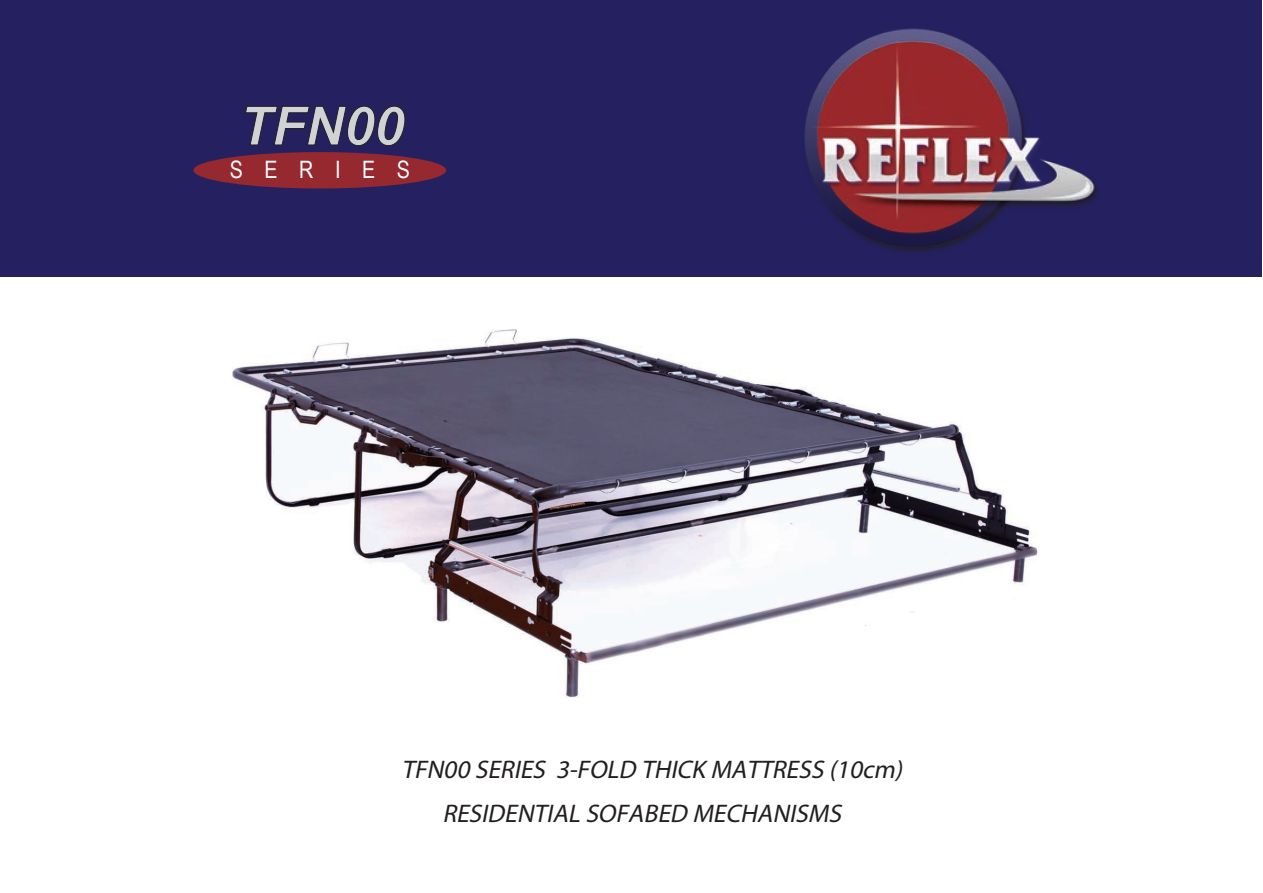
<style>
.page{position:relative;width:1263px;height:893px;background:#fff}
.page>*{position:absolute;margin:0;border:0;box-sizing:border-box;transform-origin:0 0}
.t1{font:italic 700 54px "Arial";color:#d1d2d4}
.t2{font:italic 600 25.5px/43.7px "Franklin Gothic";color:#231f20}
.t3{font:24px "Arial Narrow";letter-spacing:.9em;color:#fff}
</style>
<div class="page">
<div style="left:0;top:0;width:1261px;height:276px;background:#252161"></div>
<div style="left:193px;top:152px;width:253px;height:36px;background:#96282f;border-radius:50%"></div>
<img style="left:805px;top:28px;width:293px;height:225px">
<svg style="left:245px;top:106px;width:160px;height:40px"></svg>
<img style="left:233px;top:329px;width:804px;height:368px">
<h1 class="t1" style="left:239px;top:96px;width:167px">TFN00</h1>
<p class="t3" style="left:230px;top:156px;width:182px">SERIES</p>
<p class="t2" style="left:442px;top:747px;width:467px;text-indent:-41px">TFN00 SERIES 3-FOLD THICK MATTRESS (10cm)<br>RESIDENTIAL SOFABED MECHANISMS</p>
</div>
